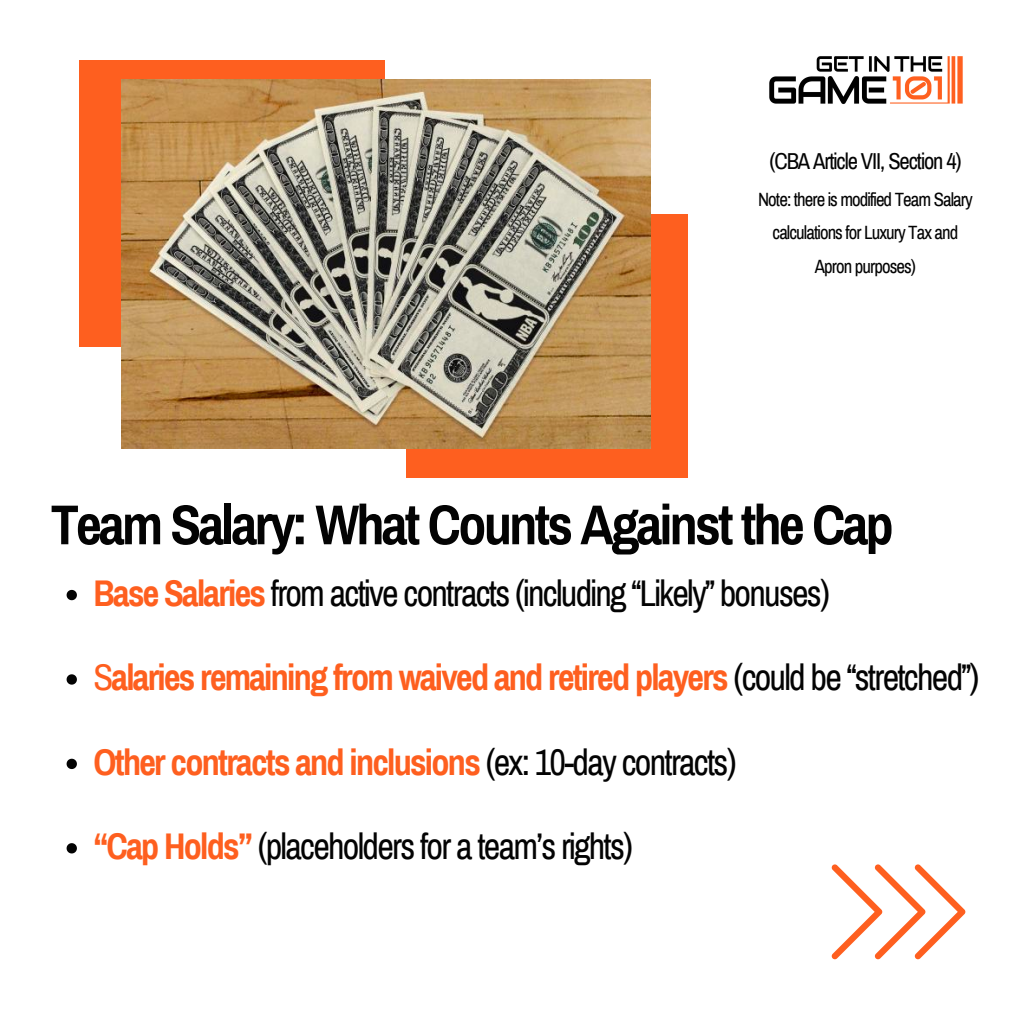
<style>
.page{position:relative;width:1013px;height:1013px;background:#fff}
.page>*{position:absolute;margin:0;border:0;box-sizing:border-box;transform-origin:0 0}
.t1{font:700 56.25px "Archivo Narrow";letter-spacing:-.05em;color:#030303}
.t2{font:700 36.25px "Archivo Narrow";letter-spacing:-.05em;color:#fe5f1f}
.t3{font:36.25px "Archivo Narrow";letter-spacing:-.05em;color:#030303}
.t4{font:22.5px "Archivo Narrow";letter-spacing:-.05em;color:#030303}
.t5{font:18.75px/33.8px "Archivo Narrow";letter-spacing:-.05em;color:#030303;text-align:center}
.s1{font-weight:700;color:#fe5f1f}
.s2{font-weight:400}
.s3{font-weight:400;color:#030303}
</style>
<div class="page">
<div style="left:80px;top:60px;width:304px;height:286px;background:#fe5f1f"></div>
<div style="left:406px;top:214px;width:281px;height:264px;background:#fe5f1f"></div>
<svg style="left:67px;top:590px;width:10px;height:10px"></svg>
<svg style="left:67px;top:674px;width:10px;height:10px"></svg>
<svg style="left:67px;top:758px;width:10px;height:11px"></svg>
<svg style="left:67px;top:843px;width:10px;height:10px"></svg>
<img style="left:769px;top:56px;width:194px;height:48px">
<img style="left:122px;top:80px;width:528px;height:369px">
<svg style="left:831px;top:864px;width:134px;height:95px"></svg>
<p class="t4" style="left:769px;top:149px;width:194px">(CBA Article VII, Section 4)</p>
<p class="t5" style="left:758px;top:182px;width:216px">Note: there is modified Team Salary calculations for Luxury Tax and<br>Apron purposes)</p>
<p class="t1" style="left:51px;top:495px;width:844px">Team Salary: What Counts Against the Cap</p>
<p class="t3" style="left:93px;top:574px;width:738px"><span class="s1">Base Salaries</span> from active contracts (including “Likely” bonuses)</p>
<p class="t2" style="left:93px;top:658px;width:887px"><span class="s2">S</span>alaries remaining from waived and retired players <span class="s3">(could be “stretched”)</span></p>
<p class="t2" style="left:93px;top:742px;width:644px">Other contracts and inclusions <span class="s3">(ex: 10-day contracts)</span></p>
<h1 class="t3" style="left:93px;top:827px;width:541px"><span class="s1">“Cap Holds”</span> (placeholders for a team’s rights)</h1>
</div>
